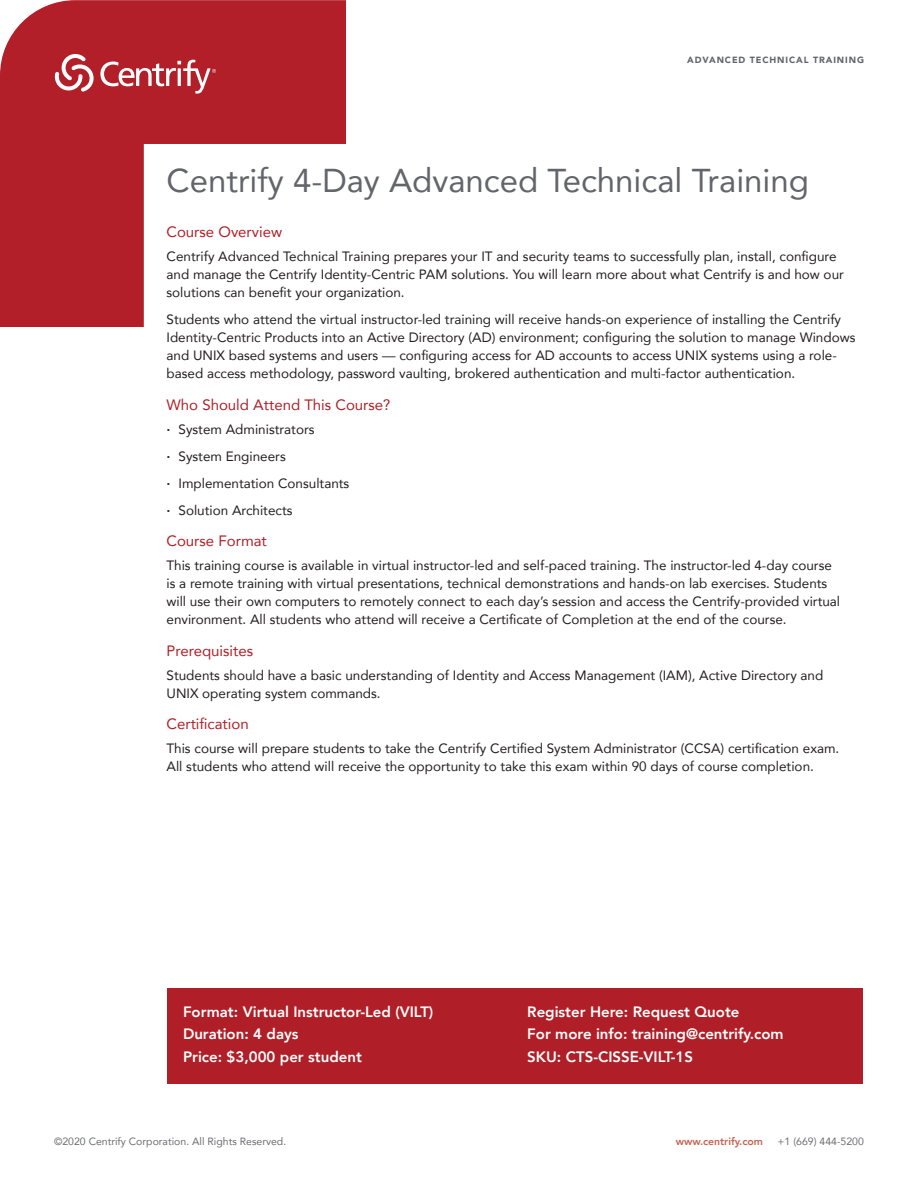
<style>
.page{position:relative;width:918px;height:1188px;background:#fff}
.page>*{position:absolute;margin:0;border:0;box-sizing:border-box;transform-origin:0 0}
.t1{font:33px "Avenir";color:#63656a}
.t2{font:800 15px/22.5px "Avenir";color:#fff}
.t3{font:15px "Avenir";color:#b01f27}
.t4{font:13.5px/18px "Avenir";color:#231f20}
.t5{font:10.5px "Avenir";color:#6c6d70}
.t6{font:800 10.5px "Avenir";color:#c46352}
.t7{font:900 9px "Avenir";letter-spacing:.1em;color:#63656a}
.s1{font-weight:800}
</style>
<div class="page">
<svg style="left:0;top:0;width:345px;height:327px;fill:#b21f28"></svg>
<div style="left:167px;top:988px;width:696px;height:96px;background:#b01f27"></div>
<svg style="left:55px;top:54px;width:161px;height:40px"></svg>
<p class="t7" style="left:687px;top:52px;width:178px">ADVANCED TECHNICAL TRAINING</p>
<h1 class="t1" style="left:166px;top:154px;width:644px">Centrify 4-Day Advanced Technical Training</h1>
<p class="t3" style="left:166px;top:220px;width:117px">Course Overview</p>
<p class="t4" style="left:166px;top:247px;width:679px">Centrify Advanced Technical Training prepares your IT and security teams to successfully plan, install, configure and manage the Centrify Identity-Centric PAM solutions. You will learn more about what Centrify is and how our solutions can benefit your organization.</p>
<p class="t4" style="left:166px;top:310px;width:690px">Students who attend the virtual instructor-led training will receive hands-on experience of installing the Centrify Identity-Centric Products into an Active Directory (AD) environment; configuring the solution to manage Windows and UNIX based systems and users — configuring access for AD accounts to access UNIX systems using a role&shy;based access methodology, password vaulting, brokered authentication and multi-factor authentication.</p>
<p class="t3" style="left:166px;top:393px;width:226px">Who Should Attend This Course?</p>
<p class="t4" style="left:166px;top:415px;width:184px;line-height:27px"><span class="s1">∙</span> System Administrators<br><span class="s1">∙</span> System Engineers<br><span class="s1">∙</span> Implementation Consultants <span class="s1">∙</span> Solution Architects</p>
<p class="t3" style="left:166px;top:529px;width:102px">Course Format</p>
<p class="t4" style="left:166px;top:556px;width:675px">This training course is available in virtual instructor-led and self-paced training. The instructor-led 4-day course is a remote training with virtual presentations, technical demonstrations and hands-on lab exercises. Students will use their own computers to remotely connect to each day’s session and access the Centrify-provided virtual environment. All students who attend will receive a Certificate of Completion at the end of the course.</p>
<p class="t3" style="left:166px;top:639px;width:88px">Prerequisites</p>
<p class="t4" style="left:166px;top:666px;width:658px">Students should have a basic understanding of Identity and Access Management (IAM), Active Directory and<br>UNIX operating system commands.</p>
<p class="t3" style="left:166px;top:712px;width:84px">Certification</p>
<p class="t4" style="left:166px;top:739px;width:674px">This course will prepare students to take the Centrify Certified System Administrator (CCSA) certification exam.<br>All students who attend will receive the opportunity to take this exam within 90 days of course completion.</p>
<p class="t2" style="left:183px;top:1000px;width:252px">Format: Virtual Instructor-Led (VILT)<br>Duration: 4 days<br>Price: $3,000 per student</p>
<p class="t2" style="left:527px;top:1000px;width:258px">Register Here: Request Quote<br>For more info: training@centrify.com<br>SKU: CTS-CISSE-VILT-1S</p>
<p class="t5" style="left:54px;top:1132px;width:234px">©2020 Centrify Corporation. All Rights Reserved.</p>
<p class="t6" style="left:676px;top:1133px;width:89px">www.centrify.com</p>
<p class="t5" style="left:778px;top:1132px;width:88px">+1 (669) 444-5200</p>
</div>
